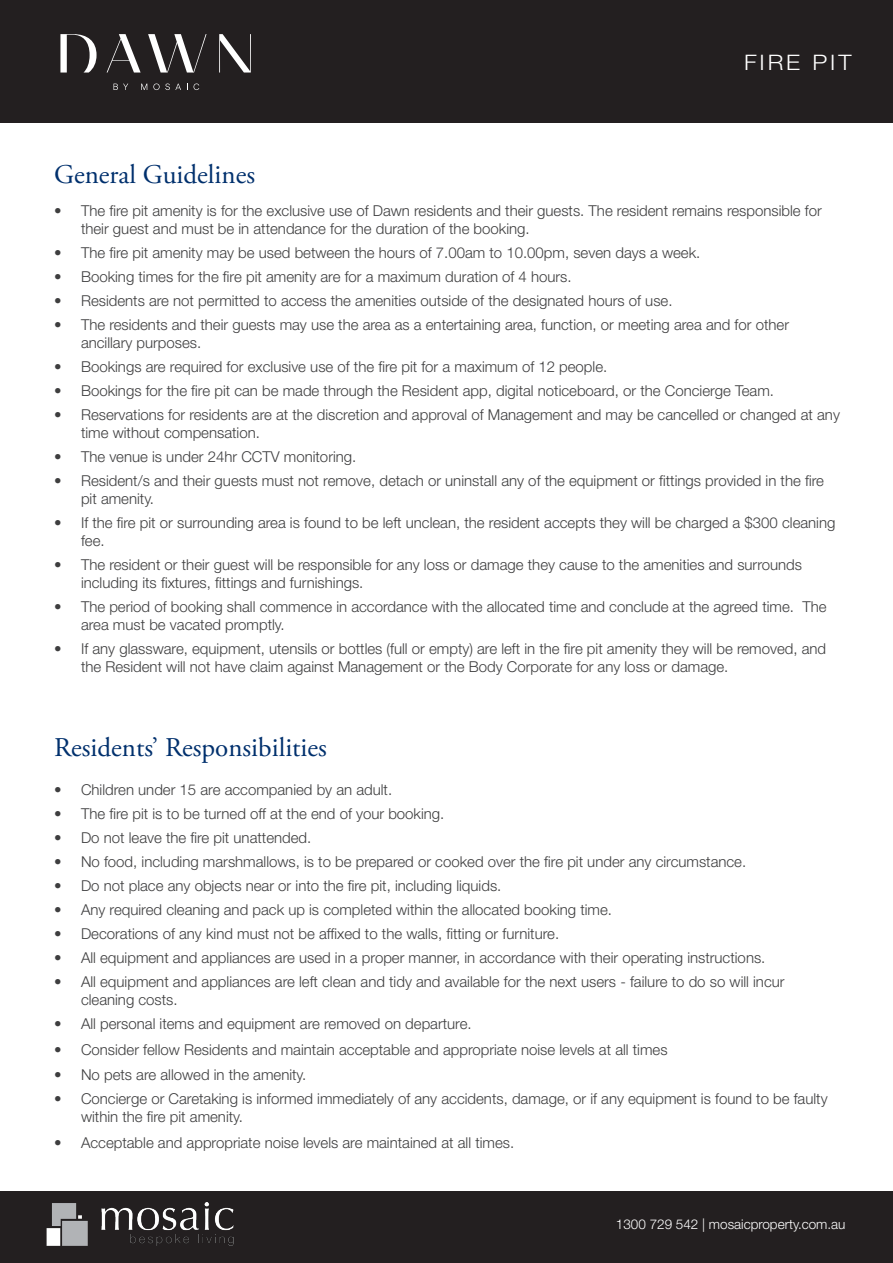
<style>
.page{position:relative;width:893px;height:1263px;background:#fff}
.page>*{position:absolute;margin:0;border:0;box-sizing:border-box;transform-origin:0 0}
.t1{font:27px "Adobe Garamond Pro";color:#00306d}
.t2{font:300 21.3px "Helvetica Neue LT Std";letter-spacing:.12em;color:#fff;scale:1.11 1}
.t3{font:300 15px/18px "Helvetica Neue LT Std";color:#3e3e3f}
.t4{font:300 13.5px "Helvetica Neue LT Std";color:#fff}
</style>
<div class="page">
<div style="left:0;top:1191px;width:893px;height:72px;background:#231f20"></div>
<img style="left:46px;top:1202px;width:188px;height:44px">
<div style="left:0;top:0;width:893px;height:123px;background:#231f20"></div>
<svg style="left:60px;top:34px;width:37px;height:39px"></svg>
<svg style="left:107px;top:34px;width:34px;height:39px"></svg>
<svg style="left:148px;top:34px;width:59px;height:39px"></svg>
<svg style="left:219px;top:34px;width:32px;height:39px"></svg>
<svg style="left:114px;top:84px;width:14px;height:6px"></svg>
<svg style="left:141px;top:84px;width:6px;height:6px"></svg>
<svg style="left:153px;top:84px;width:28px;height:6px"></svg>
<svg style="left:194px;top:84px;width:5px;height:6px"></svg>
<p class="t2" style="left:744px;top:49px;width:98px">FIRE PIT</p>
<p class="t1" style="left:54px;top:158px;width:203px">General Guidelines</p>
<p class="t3" style="left:81px;top:202px;width:742px;text-indent:-27px">• The fire pit amenity is for the exclusive use of Dawn residents and their guests. The resident remains responsible for their guest and must be in attendance for the duration of the booking.</p>
<p class="t3" style="left:54px;top:244px;width:648px">• The fire pit amenity may be used between the hours of 7.00am to 10.00pm, seven days a week.</p>
<p class="t3" style="left:54px;top:268px;width:519px">• Booking times for the fire pit amenity are for a maximum duration of 4 hours.</p>
<p class="t3" style="left:54px;top:292px;width:620px">• Residents are not permitted to access the amenities outside of the designated hours of use.</p>
<p class="t3" style="left:81px;top:316px;width:710px;text-indent:-27px">• The residents and their guests may use the area as a entertaining area, function, or meeting area and for other ancillary purposes.</p>
<p class="t3" style="left:54px;top:358px;width:555px">• Bookings are required for exclusive use of the fire pit for a maximum of 12 people.</p>
<p class="t3" style="left:54px;top:382px;width:722px">• Bookings for the fire pit can be made through the Resident app, digital noticeboard, or the Concierge Team.</p>
<p class="t3" style="left:81px;top:406px;width:760px;text-indent:-27px">• Reservations for residents are at the discretion and approval of Management and may be cancelled or changed at any time without compensation.</p>
<p class="t3" style="left:54px;top:448px;width:304px">• The venue is under 24hr CCTV monitoring.</p>
<p class="t3" style="left:81px;top:472px;width:744px;text-indent:-27px">• Resident/s and their guests must not remove, detach or uninstall any of the equipment or fittings provided in the fire pit amenity.</p>
<p class="t3" style="left:81px;top:514px;width:756px;text-indent:-27px">• If the fire pit or surrounding area is found to be left unclean, the resident accepts they will be charged a $300 cleaning fee.</p>
<p class="t3" style="left:81px;top:556px;width:722px;text-indent:-27px">• The resident or their guest will be responsible for any loss or damage they cause to the amenities and surrounds including its fixtures, fittings and furnishings.</p>
<p class="t3" style="left:81px;top:598px;width:747px;text-indent:-27px">• The period of booking shall commence in accordance with the allocated time and conclude at the agreed time. The area must be vacated promptly.</p>
<p class="t3" style="left:81px;top:640px;width:747px;text-indent:-27px">• If any glassware, equipment, utensils or bottles (full or empty) are left in the fire pit amenity they will be removed, and the Resident will not have claim against Management or the Body Corporate for any loss or damage.</p>
<p class="t1" style="left:54px;top:731px;width:274px">Residents’ Responsibilities</p>
<p class="t3" style="left:54px;top:780px;width:340px">• Children under 15 are accompanied by an adult.</p>
<p class="t3" style="left:54px;top:804px;width:392px">• The fire pit is to be turned off at the end of your booking.</p>
<p class="t3" style="left:54px;top:828px;width:259px">• Do not leave the fire pit unattended.</p>
<p class="t3" style="left:54px;top:852px;width:694px">• No food, including marshmallows, is to be prepared or cooked over the fire pit under any circumstance.</p>
<p class="t3" style="left:54px;top:876px;width:449px">• Do not place any objects near or into the fire pit, including liquids.</p>
<p class="t3" style="left:54px;top:900px;width:559px">• Any required cleaning and pack up is completed within the allocated booking time.</p>
<p class="t3" style="left:54px;top:924px;width:507px">• Decorations of any kind must not be affixed to the walls, fitting or furniture.</p>
<p class="t3" style="left:54px;top:948px;width:713px">• All equipment and appliances are used in a proper manner, in accordance with their operating instructions.</p>
<p class="t3" style="left:81px;top:972px;width:705px;text-indent:-27px">• All equipment and appliances are left clean and tidy and available for the next users - failure to do so will incur cleaning costs.</p>
<p class="t3" style="left:54px;top:1014px;width:419px">• All personal items and equipment are removed on departure.</p>
<p class="t3" style="left:54px;top:1040px;width:615px">• Consider fellow Residents and maintain acceptable and appropriate noise levels at all times</p>
<p class="t3" style="left:54px;top:1065px;width:254px">• No pets are allowed in the amenity.</p>
<p class="t3" style="left:81px;top:1089px;width:748px;text-indent:-27px">• Concierge or Caretaking is informed immediately of any accidents, damage, or if any equipment is found to be faulty within the fire pit amenity.</p>
<p class="t3" style="left:54px;top:1133px;width:462px">• Acceptable and appropriate noise levels are maintained at all times.</p>
<p class="t4" style="left:616px;top:1216px;width:231px">1300 729 542 | mosaicproperty.com.au</p>
</div>
